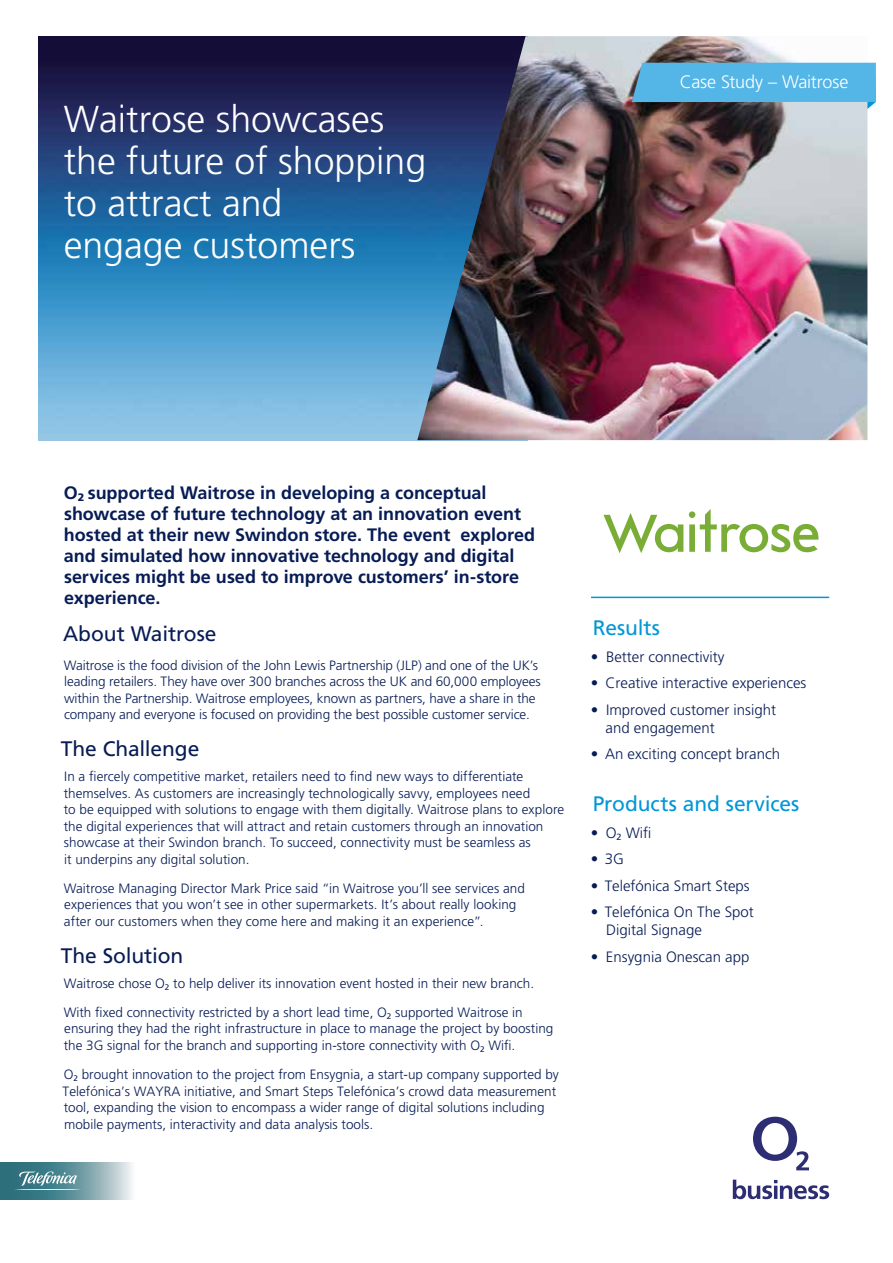
<style>
.page{position:relative;width:893px;height:1263px;background:#fff}
.page>*{position:absolute;margin:0;border:0;box-sizing:border-box;transform-origin:0 0}
.t1{font:300 37.5px/42px "Frutiger";color:#fff}
.t2{font:21px "Frutiger";letter-spacing:-.005em;color:#071c55}
.t3{font:21px "Frutiger";letter-spacing:-.005em;color:#0097d7}
.t4{font:700 18px/21px "Frutiger";letter-spacing:-.005em;color:#071c55}
.t5{font:300 18px "Frutiger";letter-spacing:-.01em;color:#fff}
.t6{font:300 15px/18px "Frutiger";color:#071c55}
.t7{font:300 13.5px/16.5px "Frutiger";color:#071c55}
.s1{font-family:"Frutiger CE"}
</style>
<div class="page">
<svg style="left:1px;top:1162px;width:131px;height:37px;background:#78a1a8"></svg>
<svg style="left:14px;top:1171px;width:68px;height:19px"></svg>
<hr style="left:0;top:1162px;width:1px;height:37px;background:#175f6e">
<img style="left:38px;top:36px;width:379px;height:404px">
<hr style="left:591px;top:597px;width:238px;height:1px;background:#0097d7">
<svg style="left:733px;top:1179px;width:96px;height:20px"></svg>
<svg style="left:753px;top:1117px;width:56px;height:53px"></svg>
<img style="left:417px;top:36px;width:450px;height:404px">
<svg style="left:632px;top:63px;width:244px;height:48px;background:#5aa8d0"></svg>
<svg style="left:603px;top:509px;width:215px;height:44px"></svg>
<h1 class="t1" style="left:64px;top:98px;width:364px">Waitrose showcases the future of shopping to attract and<br>engage customers</h1>
<h3 class="t5" style="left:680px;top:71px;width:170px">Case Study – Waitrose</h3>
<p class="t4" style="left:64px;top:482px;width:473px">O<sub>2</sub> supported Waitrose in developing a conceptual showcase of future technology at an innovation event hosted at their new Swindon store. The event explored and simulated how innovative technology and digital services might be used to improve customers’ in-store experience.</p>
<h2 class="t2" style="left:63px;top:621px;width:155px">About Waitrose</h2>
<p class="t7" style="left:64px;top:657px;width:479px">Waitrose is the food division of the John Lewis Partnership (JLP) and one of the UK’s leading retailers. They have over 300 branches across the UK and 60,000 employees within the Partnership. Waitrose employees, known as partners, have a share in the company and everyone is focused on providing the best possible customer service.</p>
<h2 class="t2" style="left:61px;top:736px;width:140px">The Challenge</h2>
<p class="t7" style="left:64px;top:768px;width:502px">In a fiercely competitive market, retailers need to find new ways to differentiate themselves. As customers are increasingly technologically savvy, employees need<br>to be equipped with solutions to engage with them digitally. Waitrose plans to explore the digital experiences that will attract and retain customers through an innovation showcase at their Swindon branch. To succeed, connectivity must be seamless as<br>it underpins any digital solution.</p>
<p class="t7" style="left:64px;top:880px;width:463px">Waitrose Managing Director Mark Price said “in Waitrose you’ll see services and experiences that you won’t see in other supermarkets. It’s about really looking after our customers when they come here and making it an experience”.</p>
<h2 class="t2" style="left:61px;top:943px;width:124px">The Solution</h2>
<p class="t7" style="left:64px;top:968px;width:472px;line-height:29.2px">Waitrose chose O<sub>2</sub> to help deliver its innovation event hosted in their new branch.<br>With fixed connectivity restricted by a short lead time, O<sub>2</sub> supported Waitrose in</p>
<p class="t7" style="left:64px;top:1020px;width:491px">ensuring they had the right infrastructure in place to manage the project by boosting the 3G signal for the branch and supporting in-store connectivity with O<sub>2</sub> Wifi.</p>
<p class="t7" style="left:63px;top:1066px;width:498px">O<sub>2</sub> brought innovation to the project from Ensygnia, a start-up company supported by Telef<span class="s1">ó</span>nica’s WAYRA initiative, and Smart Steps Telefónica’s crowd data measurement tool, expanding the vision to encompass a wider range of digital solutions including mobile payments, interactivity and data analysis tools.</p>
<h2 class="t3" style="left:593px;top:616px;width:69px">Results</h2>
<p class="t6" style="left:591px;top:648px;width:135px">• Better connectivity</p>
<p class="t6" style="left:591px;top:674px;width:217px">• Creative interactive experiences</p>
<p class="t6" style="left:605px;top:701px;width:172px;text-indent:-15px">• Improved customer insight and engagement</p>
<p class="t6" style="left:591px;top:745px;width:191px">• An exciting concept branch</p>
<h2 class="t3" style="left:593px;top:792px;width:208px">Products and services</h2>
<p class="t6" style="left:591px;top:824px;width:62px">• O<sub>2</sub> Wifi</p>
<p class="t6" style="left:591px;top:850px;width:35px">• 3G</p>
<p class="t6" style="left:591px;top:877px;width:160px">• Telefónica Smart Steps</p>
<p class="t6" style="left:606px;top:903px;width:149px;text-indent:-15px">• Telefónica On The Spot<br>Digital Signage</p>
<p class="t6" style="left:591px;top:948px;width:160px">• Ensygnia Onescan app</p>
</div>
